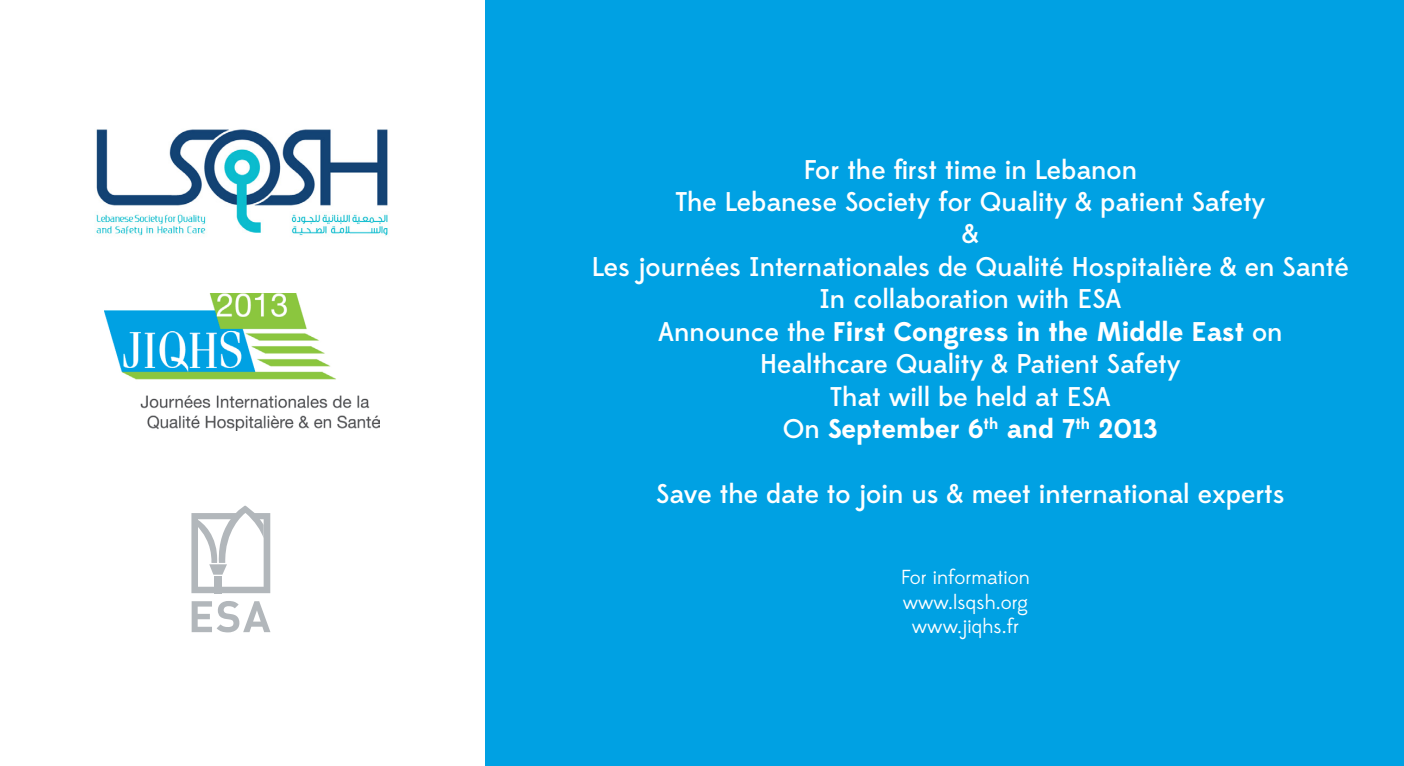
<style>
.page{position:relative;width:1404px;height:766px;background:#fff}
.page>*{position:absolute;margin:0;border:0;box-sizing:border-box;transform-origin:0 0}
.t1{font:500 27px "Edmondsans";color:#fff}
.t2{font:700 27px "Edmondsans";color:#fff}
.t3{font:20.25px "Edmondsans";color:#fff}
.t4{font:700 15.75px "Edmondsans";color:#fff}
.s1{font-weight:500}
</style>
<div class="page">
<div style="left:485px;top:0;width:918px;height:765px;background:#00a1e3"></div>
<img style="left:96px;top:129px;width:292px;height:107px">
<svg style="left:191px;top:505px;width:79px;height:88px"></svg>
<svg style="left:192px;top:601px;width:78px;height:31px"></svg>
<img style="left:105px;top:293px;width:274px;height:138px">
<p class="t1" style="left:803px;top:153px;width:335px">For the first time in Lebanon</p>
<p class="t1" style="left:675px;top:186px;width:591px">The Lebanese Society for Quality &amp; patient Safety</p>
<p class="t1" style="left:962px;top:218px;width:18px">&amp;</p>
<p class="t1" style="left:592px;top:250px;width:758px">Les journées Internationales de Qualité Hospitalière &amp; en Santé</p>
<p class="t1" style="left:819px;top:283px;width:303px">In collaboration with ESA</p>
<p class="t2" style="left:658px;top:315px;width:625px"><span class="s1">Announce the</span> First Congress in the Middle East <span class="s1">on</span></p>
<p class="t1" style="left:760px;top:348px;width:422px">Healthcare Quality &amp; Patient Safety</p>
<p class="t1" style="left:830px;top:380px;width:282px">That will be held at ESA</p>
<p class="t2" style="left:1098px;top:412px;width:61px">2013</p>
<p class="t4" style="left:983px;top:414px;width:16px">th</p>
<p class="t4" style="left:1075px;top:414px;width:16px">th</p>
<p class="t2" style="left:782px;top:412px;width:202px"><span class="s1">On</span> September 6</p>
<p class="t1" style="left:656px;top:477px;width:630px">Save the date to join us &amp; meet international experts</p>
<p class="t2" style="left:1006px;top:412px;width:70px">and 7</p>
<p class="t3" style="left:900px;top:565px;width:130px">For information</p>
<p class="t3" style="left:902px;top:589px;width:127px">www.lsqsh.org</p>
<p class="t3" style="left:911px;top:614px;width:109px">www.jiqhs f r.</p>
</div>
